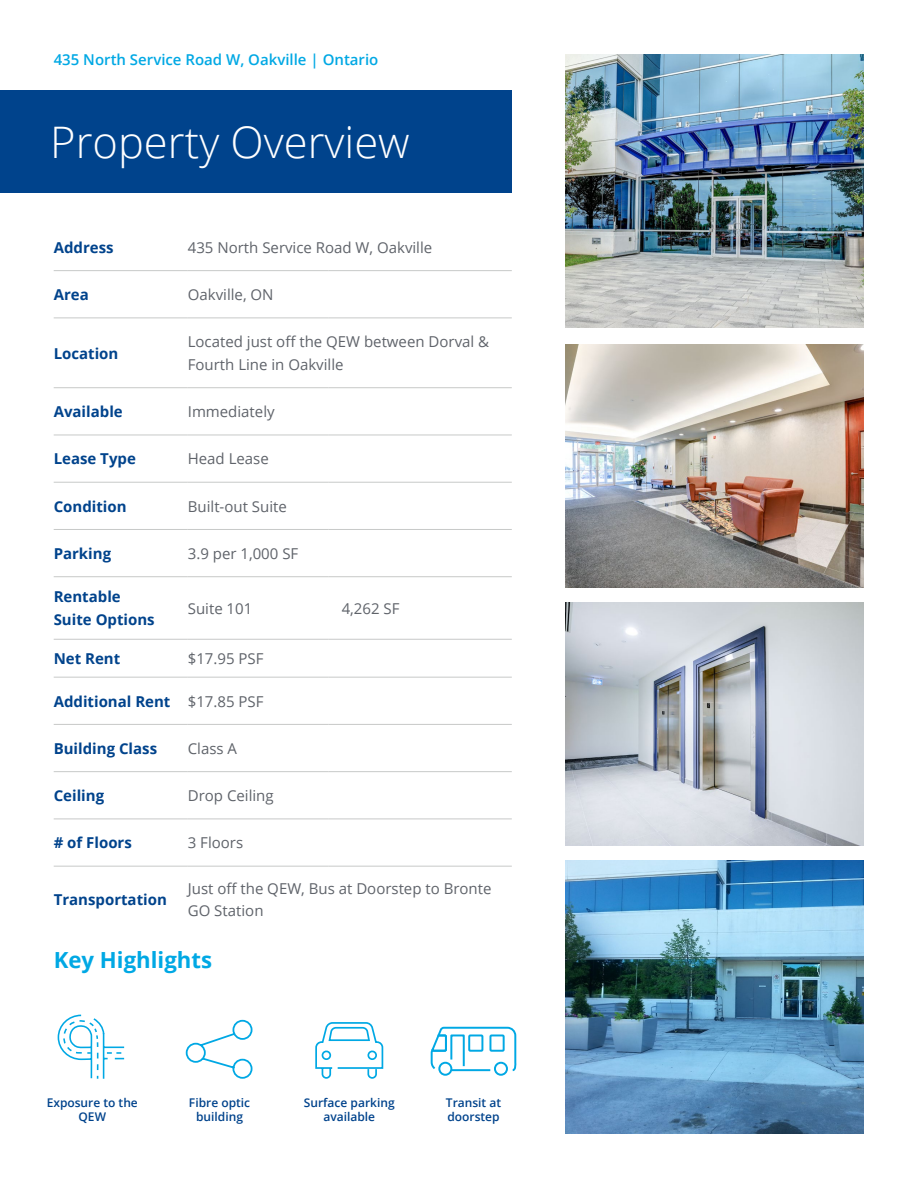
<style>
.page{position:relative;width:918px;height:1188px;background:#fff}
.page>*{position:absolute;margin:0;border:0;box-sizing:border-box;transform-origin:0 0}
.t1{font:300 43.5px "Open Sans";color:#fff}
.t2{font:700 22.2px "Open Sans";color:#00a8e4}
.t3{font:15px/22.5px "Open Sans";color:#5f636a}
.t4{font:700 15px/22.5px "Open Sans";color:#00438c}
.t5{font:600 15px "Open Sans";color:#00a8e4}
.t6{font:600 12px/13.5px "Open Sans";color:#00438c;text-align:center}
.s1{font-weight:400;color:#5f636a}
</style>
<div class="page">
<img style="left:566px;top:54px;width:298px;height:273px">
<img style="left:566px;top:861px;width:298px;height:273px">
<img style="left:566px;top:344px;width:298px;height:243px">
<img style="left:566px;top:602px;width:298px;height:243px">
<svg style="left:57px;top:1014px;width:68px;height:65px"></svg>
<div style="left:0;top:90px;width:512px;height:103px;background:#00438c"></div>
<svg style="left:315px;top:1022px;width:69px;height:57px"></svg>
<hr style="left:54px;top:270px;width:134px;height:1px;background:#c7c9c8">
<hr style="left:188px;top:270px;width:140px;height:1px;background:#c7c9c8">
<hr style="left:328px;top:270px;width:184px;height:1px;background:#c7c9c8">
<hr style="left:54px;top:318px;width:134px;height:1px;background:#c7c9c8">
<hr style="left:188px;top:318px;width:140px;height:1px;background:#c7c9c8">
<hr style="left:328px;top:318px;width:184px;height:1px;background:#c7c9c8">
<hr style="left:54px;top:387px;width:134px;height:1px;background:#c7c9c8">
<hr style="left:188px;top:387px;width:140px;height:1px;background:#c7c9c8">
<hr style="left:328px;top:387px;width:184px;height:1px;background:#c7c9c8">
<hr style="left:54px;top:435px;width:134px;height:1px;background:#c7c9c8">
<hr style="left:188px;top:435px;width:140px;height:1px;background:#c7c9c8">
<hr style="left:328px;top:435px;width:184px;height:1px;background:#c7c9c8">
<hr style="left:54px;top:482px;width:134px;height:1px;background:#c7c9c8">
<hr style="left:188px;top:482px;width:140px;height:1px;background:#c7c9c8">
<hr style="left:328px;top:482px;width:184px;height:1px;background:#c7c9c8">
<hr style="left:54px;top:529px;width:134px;height:1px;background:#c7c9c8">
<hr style="left:188px;top:529px;width:140px;height:1px;background:#c7c9c8">
<hr style="left:328px;top:529px;width:184px;height:1px;background:#c7c9c8">
<hr style="left:54px;top:576px;width:134px;height:1px;background:#c7c9c8">
<hr style="left:188px;top:576px;width:140px;height:1px;background:#c7c9c8">
<hr style="left:188px;top:639px;width:140px;height:1px;background:#c7c9c8">
<hr style="left:328px;top:576px;width:184px;height:1px;background:#c7c9c8">
<hr style="left:328px;top:639px;width:184px;height:1px;background:#c7c9c8">
<hr style="left:54px;top:639px;width:134px;height:1px;background:#c7c9c8">
<hr style="left:54px;top:677px;width:134px;height:1px;background:#c7c9c8">
<hr style="left:188px;top:677px;width:140px;height:1px;background:#c7c9c8">
<hr style="left:328px;top:677px;width:184px;height:1px;background:#c7c9c8">
<hr style="left:54px;top:724px;width:134px;height:1px;background:#c7c9c8">
<hr style="left:188px;top:724px;width:140px;height:1px;background:#c7c9c8">
<hr style="left:328px;top:724px;width:184px;height:1px;background:#c7c9c8">
<hr style="left:54px;top:771px;width:134px;height:1px;background:#c7c9c8">
<hr style="left:188px;top:771px;width:140px;height:1px;background:#c7c9c8">
<hr style="left:328px;top:771px;width:184px;height:1px;background:#c7c9c8">
<hr style="left:54px;top:819px;width:134px;height:1px;background:#c7c9c8">
<hr style="left:54px;top:866px;width:134px;height:1px;background:#c7c9c8">
<hr style="left:188px;top:819px;width:140px;height:1px;background:#c7c9c8">
<hr style="left:328px;top:819px;width:184px;height:1px;background:#c7c9c8">
<hr style="left:188px;top:866px;width:140px;height:1px;background:#c7c9c8">
<hr style="left:328px;top:866px;width:184px;height:1px;background:#c7c9c8">
<svg style="left:185px;top:1019px;width:68px;height:60px"></svg>
<svg style="left:430px;top:1026px;width:87px;height:50px"></svg>
<p class="t5" style="left:54px;top:50px;width:326px">435 North Service Road W, Oakville | Ontario</p>
<h1 class="t1" style="left:50px;top:112px;width:361px">Property Overview</h1>
<p class="t4" style="left:54px;top:236px;width:61px">Address</p>
<p class="t3" style="left:188px;top:236px;width:246px">435 North Service Road W, Oakville</p>
<p class="t4" style="left:54px;top:283px;width:37px">Area</p>
<p class="t3" style="left:188px;top:283px;width:87px">Oakville, ON</p>
<p class="t4" style="left:54px;top:341px;width:66px">Location</p>
<p class="t3" style="left:188px;top:330px;width:303px">Located just off the QEW between Dorval &amp;<br>Fourth Line in Oakville</p>
<p class="t4" style="left:54px;top:400px;width:71px">Available</p>
<p class="t3" style="left:188px;top:400px;width:88px">Immediately</p>
<p class="t4" style="left:54px;top:447px;width:84px">Lease Type</p>
<p class="t3" style="left:188px;top:447px;width:83px">Head Lease</p>
<p class="t4" style="left:54px;top:495px;width:74px">Condition</p>
<p class="t3" style="left:188px;top:495px;width:101px">Built-out Suite</p>
<p class="t4" style="left:54px;top:542px;width:59px">Parking</p>
<p class="t3" style="left:188px;top:542px;width:112px">3.9 per 1,000 SF</p>
<p class="t4" style="left:54px;top:585px;width:103px">Rentable<br>Suite Options</p>
<p class="t3" style="left:188px;top:597px;width:66px">Suite 101</p>
<p class="t3" style="left:342px;top:597px;width:59px">4,262 SF</p>
<p class="t4" style="left:54px;top:647px;width:68px">Net Rent</p>
<p class="t3" style="left:188px;top:647px;width:77px">$17.95 PSF</p>
<p class="t4" style="left:54px;top:689px;width:211px">Additional Rent <span class="s1">$17.85 PSF</span></p>
<p class="t4" style="left:54px;top:737px;width:105px">Building Class</p>
<p class="t3" style="left:188px;top:737px;width:51px">Class A</p>
<p class="t4" style="left:54px;top:784px;width:52px">Ceiling</p>
<p class="t3" style="left:188px;top:784px;width:87px">Drop Ceiling</p>
<p class="t4" style="left:54px;top:831px;width:80px"># of Floors</p>
<p class="t3" style="left:188px;top:831px;width:57px">3 Floors</p>
<p class="t4" style="left:54px;top:888px;width:115px">Transportation</p>
<p class="t3" style="left:188px;top:877px;width:305px">Just off the QEW, Bus at Doorstep to Bronte<br>GO Station</p>
<h2 class="t2" style="left:54px;top:945px;width:160px">Key Highlights</h2>
<p class="t6" style="left:47px;top:1096px;width:93px">Exposure to the<br>QEW</p>
<p class="t6" style="left:189px;top:1096px;width:63px">Fibre optic building</p>
<p class="t6" style="left:304px;top:1096px;width:92px">Surface parking available</p>
<p class="t6" style="left:446px;top:1096px;width:57px;text-align:left">Transit at doorstep</p>
</div>
